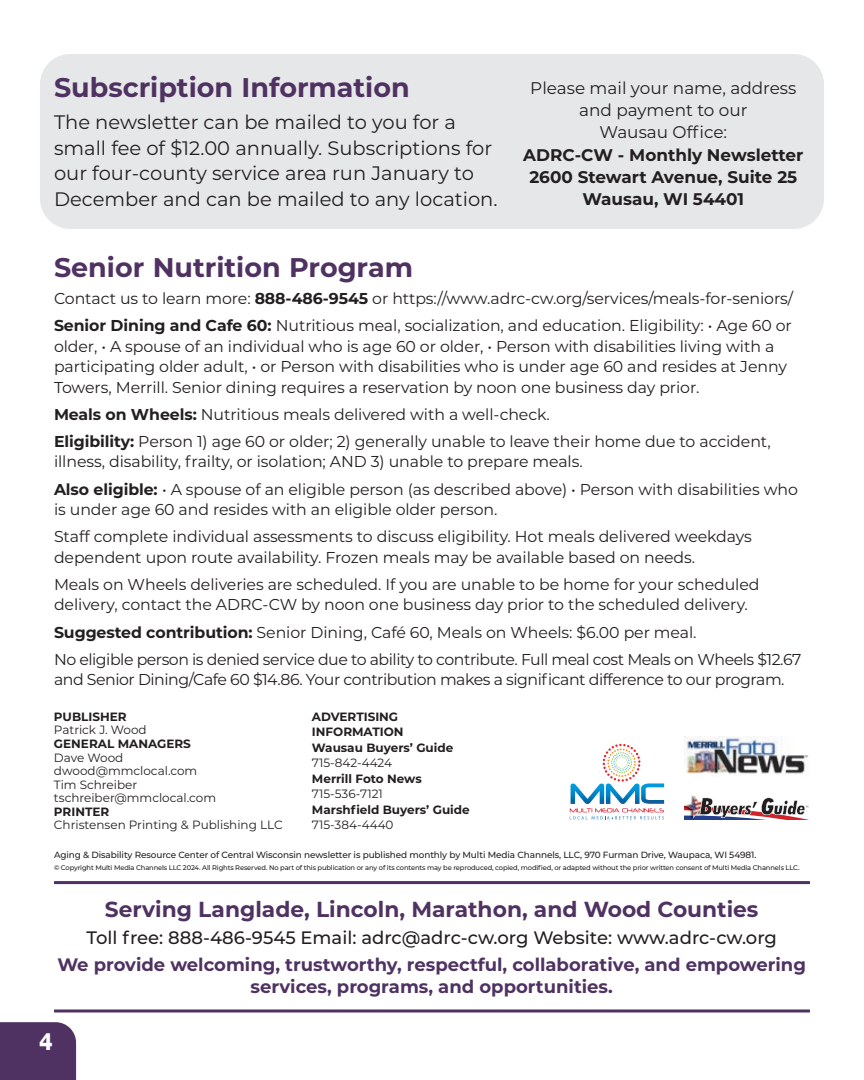
<style>
.page{position:relative;width:864px;height:1080px;background:#fff}
.page>*{position:absolute;margin:0;border:0;box-sizing:border-box;transform-origin:0 0}
.t1{font:700 27px "Montserrat";color:#4f3262}
.t2{font:800 24px "Helvetica Neue LT Std";color:#fff;scale:.9 1}
.t3{font:700 21.75px "Montserrat";color:#4f3262}
.t4{font:19.5px/25.5px "Montserrat";color:#231f20}
.t5{font:700 18px/21.6px "Montserrat";color:#4f3262;text-align:center}
.t6{font:500 18px "Montserrat";color:#231f20}
.t7{font:700 16.8px/22.4px "Montserrat";color:#231f20;text-align:center}
.t8{font:16.8px/22.4px "Montserrat";color:#231f20;text-align:center}
.t9{font:15.75px/27.2px "Montserrat";letter-spacing:-.005em;color:#231f20}
.t10{font:15.75px "Montserrat";letter-spacing:-.03em;color:#231f20}
.t11{font:12px/13.5px "Montserrat";color:#231f20}
.t12{font:700 12px/15.5px "Montserrat";color:#231f20}
.t13{font:500 9px "Montserrat";letter-spacing:-.01em;color:#231f20}
.t14{font:500 6.75px "Montserrat";letter-spacing:-.02em;color:#231f20}
.s1{font-weight:700}
</style>
<div class="page">
<div style="left:0;top:1022px;width:76px;height:58px;background:#4f3262"></div>
<svg style="left:570px;top:808px;width:94px;height:11px"></svg>
<img style="left:571px;top:784px;width:33px;height:20px">
<img style="left:606px;top:783px;width:58px;height:21px">
<svg style="left:603px;top:744px;width:38px;height:38px"></svg>
<img style="left:691px;top:795px;width:17px;height:3px">
<svg style="left:684px;top:798px;width:125px;height:21px"></svg>
<img style="left:684px;top:737px;width:124px;height:37px">
<hr style="left:54px;top:881px;width:756px;height:3px;background:#4f3262">
<hr style="left:54px;top:1009px;width:756px;height:3px;background:#4f3262">
<div style="left:40px;top:54px;width:784px;height:175px;background:#e6e7e9;border-radius:30px"></div>
<h1 class="t1" style="left:54px;top:68px;width:357px">Subscription Information</h1>
<p class="t4" style="left:54px;top:109px;width:445px">The newsletter can be mailed to you for a small fee of $12.00 annually. Subscriptions for our four-county service area run January to December and can be mailed to any location.</p>
<p class="t8" style="left:530px;top:76px;width:268px">Please mail your name, address and payment to our<br>Wausau Office:</p>
<p class="t7" style="left:523px;top:143px;width:282px">ADRC-CW - Monthly Newsletter<br>2600 Stewart Avenue, Suite 25<br>Wausau, WI 54401</p>
<h1 class="t1" style="left:54px;top:248px;width:361px">Senior Nutrition Program</h1>
<p class="t9" style="left:54px;top:285px;width:742px">Contact us to learn more: <span class="s1">888-486-9545</span> or https://www.adrc-cw.org/services/meals-for-seniors/<br><span class="s1">Senior Dining and Cafe 60:</span> Nutritious meal, socialization, and education. Eligibility: • Age 60 or</p>
<p class="t9" style="left:54px;top:335px;width:735px;line-height:20.4px">older, • A spouse of an individual who is age 60 or older, • Person with disabilities living with a participating older adult, • or Person with disabilities who is under age 60 and resides at Jenny<br>Towers, Merrill. Senior dining requires a reservation by noon one business day prior.</p>
<p class="t9" style="left:54px;top:400px;width:718px"><span class="s1">Meals on Wheels:</span> Nutritious meals delivered with a well-check.<br><span class="s1">Eligibility:</span> Person 1) age 60 or older; 2) generally unable to leave their home due to accident,</p>
<p class="t9" style="left:54px;top:448px;width:745px">illness, disability, frailty, or isolation; AND 3) unable to prepare meals.<br><span class="s1">Also eligible:</span> • A spouse of an eligible person (as described above) • Person with disabilities who</p>
<p class="t9" style="left:54px;top:495px;width:699px">is under age 60 and resides with an eligible older person.<br>Staff complete individual assessments to discuss eligibility. Hot meals delivered weekdays</p>
<p class="t9" style="left:54px;top:543px;width:707px">dependent upon route availability. Frozen meals may be available based on needs.<br>Meals on Wheels deliveries are scheduled. If you are unable to be home for your scheduled</p>
<p class="t9" style="left:54px;top:591px;width:749px">delivery, contact the ADRC-CW by noon one business day prior to the scheduled delivery.<br><span class="s1">Suggested contribution:</span> Senior Dining, Café 60, Meals on Wheels: $6.00 per meal.<br>No eligible person is denied service due to ability to contribute. Full meal cost Meals on Wheels $12.67</p>
<p class="t10" style="left:54px;top:669px;width:732px">and Senior Dining/Cafe 60 $14.86. Your contribution makes a significant difference to our program.</p>
<p class="t12" style="left:54px;top:708px;width:74px">PUBLISHER</p>
<p class="t11" style="left:54px;top:723px;width:94px">Patrick J. Wood</p>
<p class="t12" style="left:54px;top:735px;width:138px">GENERAL MANAGERS</p>
<p class="t11" style="left:54px;top:750px;width:164px">Dave Wood dwood@mmclocal.com<br>Tim Schreiber tschreiber@mmclocal.com</p>
<p class="t12" style="left:54px;top:803px;width:57px">PRINTER</p>
<p class="t11" style="left:54px;top:818px;width:230px">Christensen Printing &amp; Publishing LLC</p>
<p class="t12" style="left:312px;top:708px;width:143px">ADVERTISING<br>INFORMATION<br>Wausau Buyers’ Guide</p>
<p class="t11" style="left:312px;top:756px;width:82px">715-842-4424</p>
<p class="t12" style="left:312px;top:770px;width:111px">Merrill Foto News</p>
<p class="t11" style="left:312px;top:787px;width:72px">715-536-7121</p>
<p class="t12" style="left:312px;top:801px;width:159px">Marshfield Buyers’ Guide</p>
<p class="t11" style="left:312px;top:818px;width:83px">715-384-4440</p>
<p class="t13" style="left:54px;top:848px;width:704px">Aging &amp; Disability Resource Center of Central Wisconsin newsletter is published monthly by Multi Media Channels, LLC, 970 Furman Drive, Waupaca, WI 54981.</p>
<p class="t14" style="left:54px;top:862px;width:747px">© Copyright Multi Media Channels LLC 2024. All Rights Reserved. No part of this publication or any of its contents may be reproduced, copied, modified, or adapted without the prior written consent of Multi Media Channels LLC.</p>
<h3 class="t3" style="left:105px;top:894px;width:655px">Serving Langlade, Lincoln, Marathon, and Wood Counties</h3>
<p class="t6" style="left:86px;top:925px;width:692px">Toll free: 888-486-9545 Email: adrc@adrc-cw.org Website: www.adrc-cw.org</p>
<p class="t5" style="left:57px;top:953px;width:750px">We provide welcoming, trustworthy, respectful, collaborative, and empowering services, programs, and opportunities.</p>
<h2 class="t2" style="left:39px;top:1027px;width:17px">4</h2>
</div>
